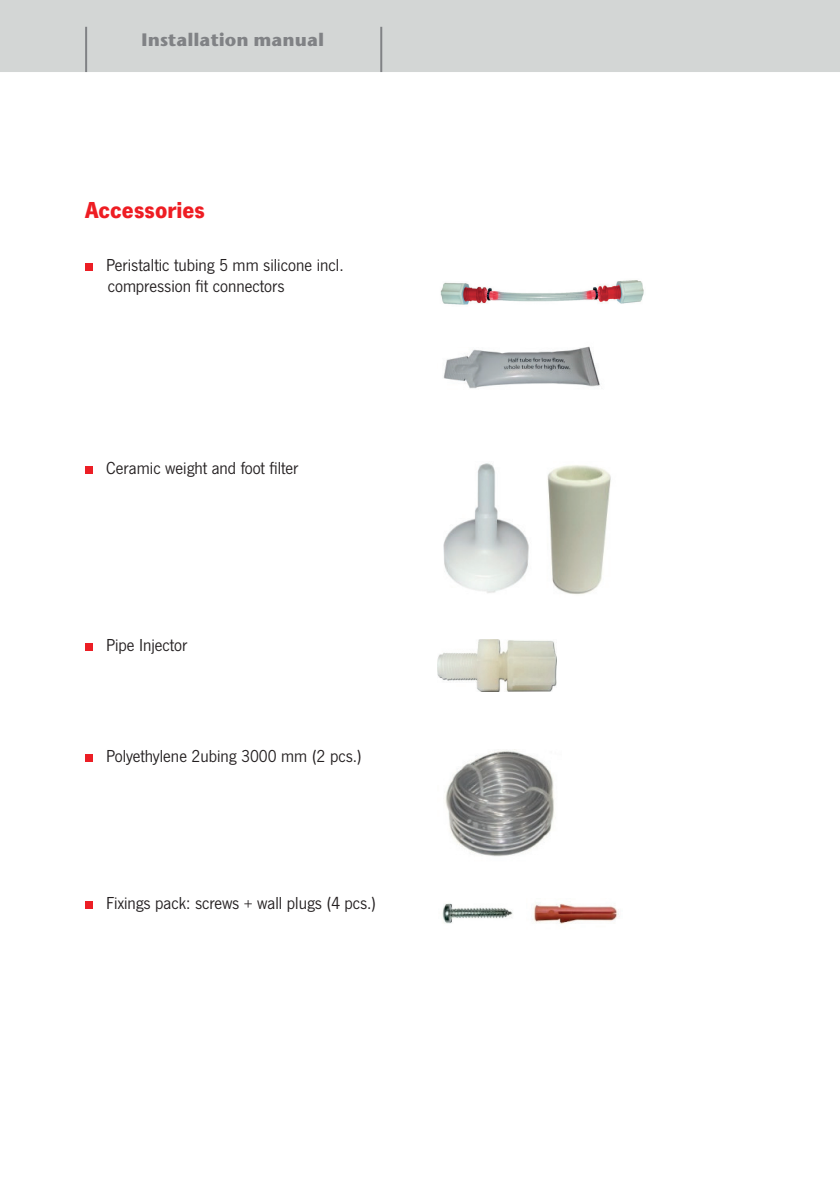
<style>
.page{position:relative;width:840px;height:1191px;background:#fff}
.page>*{position:absolute;margin:0;border:0;box-sizing:border-box;transform-origin:0 0}
.t1{font:700 24px "News Gothic TOT";color:#ee1d23}
.t2{font:18px/21.6px "News Gothic TOT";color:#231f20}
.t3{font:700 18px "Stone Sans ITC Pro";color:#808285}
</style>
<div class="page">
<div style="left:85px;top:263px;width:7px;height:7px;background:#ec1e25"></div>
<div style="left:85px;top:466px;width:7px;height:8px;background:#ec1e25"></div>
<div style="left:85px;top:643px;width:7px;height:7px;background:#ec1e25"></div>
<div style="left:85px;top:754px;width:7px;height:8px;background:#ec1e25"></div>
<div style="left:85px;top:901px;width:7px;height:8px;background:#ec1e25"></div>
<img style="left:440px;top:280px;width:204px;height:25px">
<img style="left:443px;top:346px;width:157px;height:43px">
<img style="left:443px;top:463px;width:168px;height:131px">
<img style="left:437px;top:639px;width:119px;height:52px">
<img style="left:445px;top:750px;width:109px;height:107px">
<img style="left:442px;top:903px;width:177px;height:21px">
<div style="left:0;top:0;width:839px;height:72px;background:#d3d6d5"></div>
<hr style="left:85px;top:27px;width:2px;height:45px;background:#808285">
<hr style="left:380px;top:27px;width:2px;height:45px;background:#808285">
<p class="t3" style="left:141px;top:28px;width:184px">Installation manual</p>
<h1 class="t1" style="left:85px;top:196px;width:121px">Accessories</h1>
<p class="t2" style="left:106px;top:254px;width:239px">Peristaltic tubing 5 mm silicone incl. compression fit connectors</p>
<p class="t2" style="left:106px;top:457px;width:194px">Ceramic weight and foot filter</p>
<p class="t2" style="left:106px;top:634px;width:83px">Pipe Injector</p>
<p class="t2" style="left:106px;top:745px;width:257px">Polyethylene 2ubing 3000 mm (2 pcs.)</p>
<p class="t2" style="left:106px;top:892px;width:271px">Fixings pack: screws + wall plugs (4 pcs.)</p>
</div>
